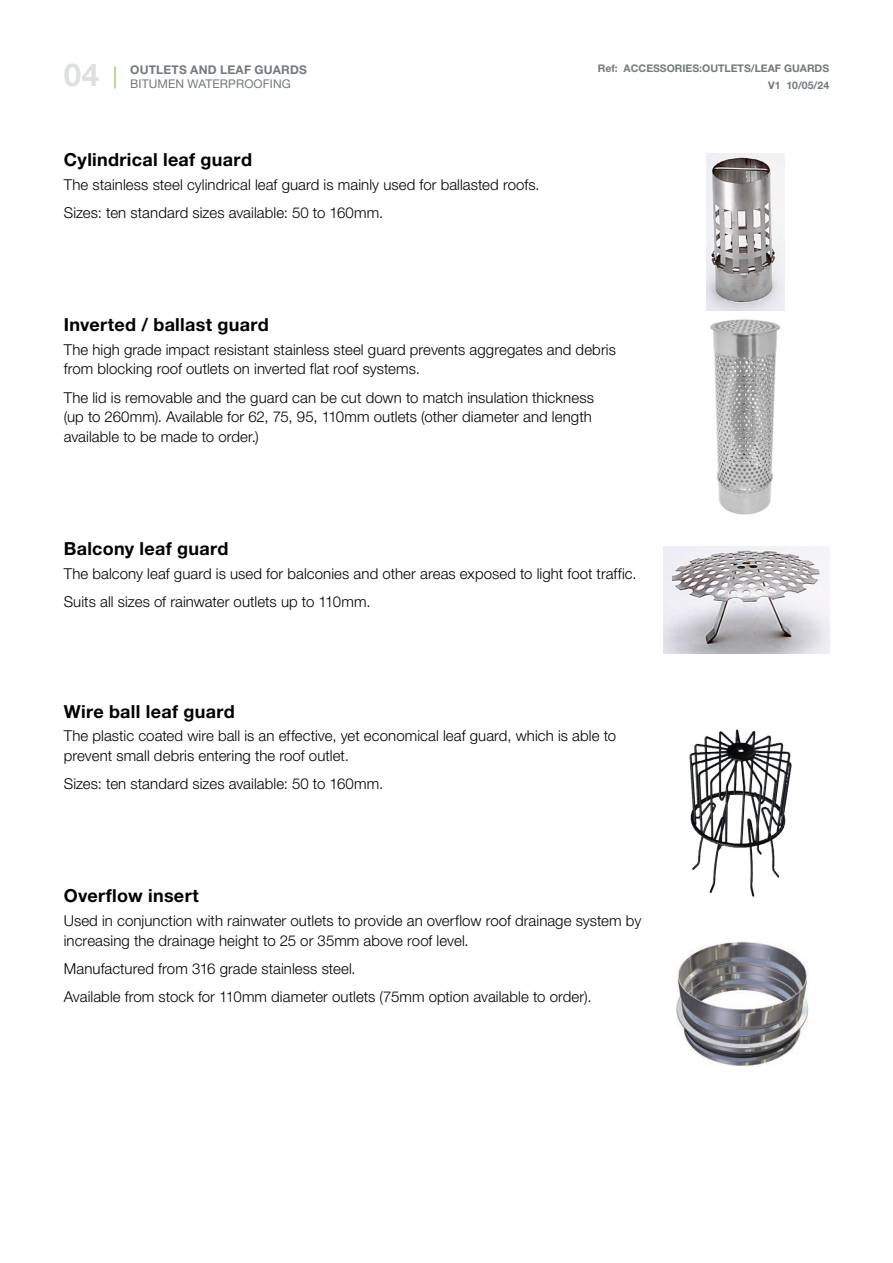
<style>
.page{position:relative;width:893px;height:1263px;background:#fff}
.page>*{position:absolute;margin:0;border:0;box-sizing:border-box;transform-origin:0 0}
.t1{font:700 31.5px "Helvetica Neue LT Std";color:#dddfe1}
.t2{font:700 18px "Helvetica Neue LT Std";letter-spacing:.015em;color:#000}
.t3{font:300 15px/19.5px "Helvetica Neue LT Std";letter-spacing:.005em;color:#000}
.t4{font:700 12px "Helvetica Neue LT Std";letter-spacing:.02em;color:#73797c}
.t5{font:12px "Helvetica Neue LT Std";letter-spacing:.01em;color:#73797c}
.t6{font:700 10.5px/17px "Helvetica Neue LT Std";color:#73797c;text-align:right}
</style>
<div class="page">
<svg style="left:115px;top:66px;width:1px;height:23px"></svg>
<img style="left:710px;top:319px;width:70px;height:196px">
<img style="left:664px;top:547px;width:165px;height:107px">
<img style="left:706px;top:153px;width:78px;height:158px">
<img style="left:689px;top:729px;width:103px;height:168px">
<img style="left:676px;top:942px;width:133px;height:124px">
<h1 class="t1" style="left:64px;top:56px;width:37px">04</h1>
<p class="t4" style="left:130px;top:62px;width:178px">OUTLETS AND LEAF GUARDS</p>
<p class="t5" style="left:130px;top:76px;width:162px">BITUMEN WATERPROOFING</p>
<p class="t2" style="left:64px;top:148px;width:190px">Cylindrical leaf guard</p>
<p class="t3" style="left:64px;top:170px;width:477px;line-height:28px">The stainless steel cylindrical leaf guard is mainly used for ballasted roofs.<br>Sizes: ten standard sizes available: 50 to 160mm.</p>
<p class="t6" style="left:598px;top:59px;width:233px">Ref: ACCESSORIES:OUTLETS/LEAF GUARDS<br>V1 10/05/24</p>
<p class="t2" style="left:64px;top:314px;width:207px">Inverted / ballast guard</p>
<p class="t3" style="left:64px;top:340px;width:554px">The high grade impact resistant stainless steel guard prevents aggregates and debris from blocking roof outlets on inverted flat roof systems.</p>
<p class="t3" style="left:64px;top:387px;width:532px">The lid is removable and the guard can be cut down to match insulation thickness (up to 260mm). Available for 62, 75, 95, 110mm outlets (other diameter and length available to be made to order.)</p>
<p class="t2" style="left:64px;top:537px;width:166px">Balcony leaf guard</p>
<p class="t3" style="left:64px;top:559px;width:574px;line-height:28px">The balcony leaf guard is used for balconies and other areas exposed to light foot traffic.<br>Suits all sizes of rainwater outlets up to 110mm.</p>
<p class="t2" style="left:64px;top:700px;width:173px">Wire ball leaf guard</p>
<p class="t3" style="left:64px;top:726px;width:554px">The plastic coated wire ball is an effective, yet economical leaf guard, which is able to prevent small debris entering the roof outlet.</p>
<p class="t3" style="left:64px;top:773px;width:321px">Sizes: ten standard sizes available: 50 to 160mm.</p>
<p class="t2" style="left:64px;top:885px;width:137px">Overflow insert</p>
<p class="t3" style="left:64px;top:911px;width:579px">Used in conjunction with rainwater outlets to provide an overflow roof drainage system by increasing the drainage height to 25 or 35mm above roof level.</p>
<p class="t3" style="left:64px;top:954px;width:529px;line-height:28px">Manufactured from 316 grade stainless steel.<br>Available from stock for 110mm diameter outlets (75mm option available to order).</p>
</div>
